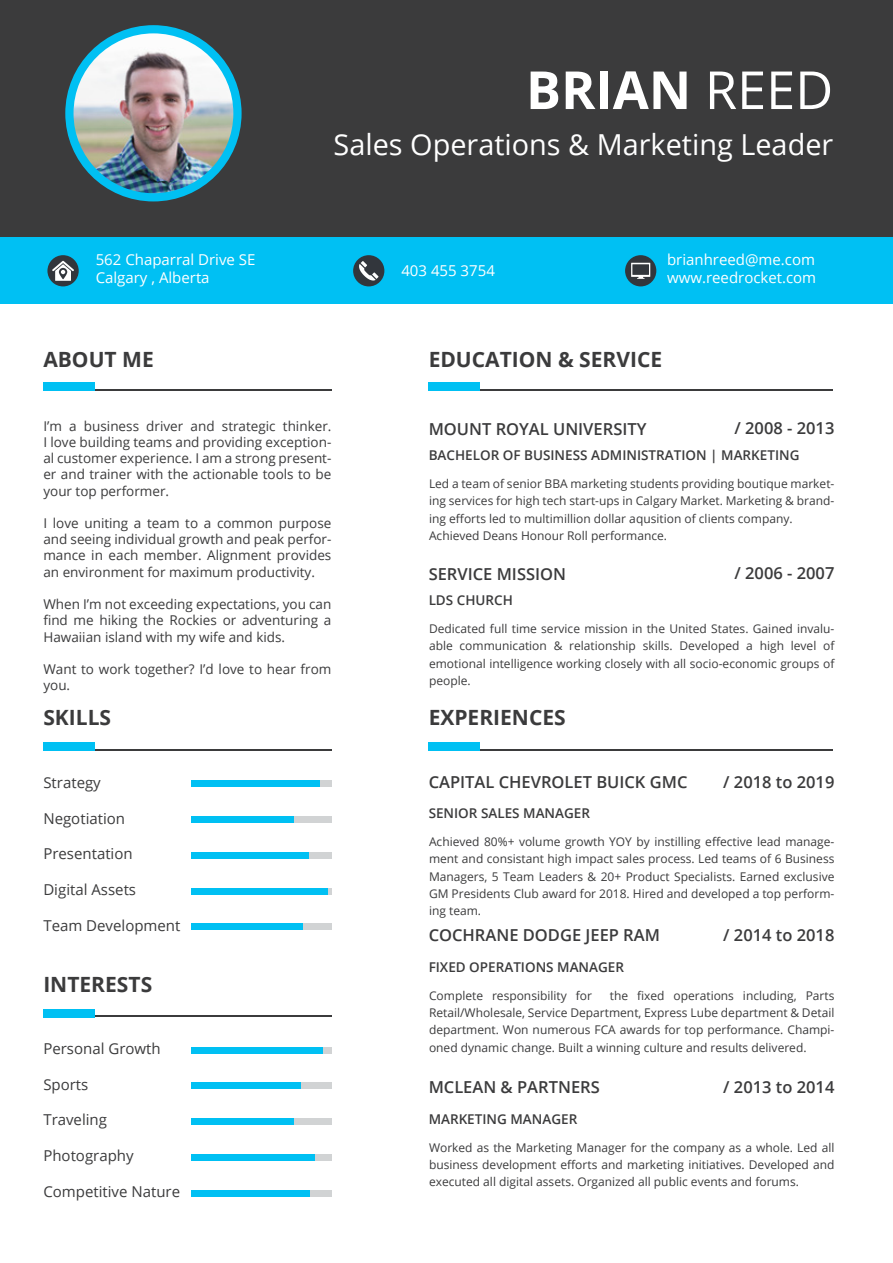
<style>
.page{position:relative;width:893px;height:1263px;background:#fff}
.page>*{position:absolute;margin:0;border:0;box-sizing:border-box;transform-origin:0 0}
.t1{font:700 52.5px "Open Sans";color:#fff}
.t2{font:28.95px "Open Sans";color:#fff}
.t3{font:700 21px "Open Sans";color:#3b3b3c}
.t4{font:600 16.5px "Open Sans";color:#3b3b3c}
.t5{font:15px "Open Sans";color:#3b3b3c}
.t6{font:15px/18px "Open Sans";color:#fff}
.t7{font:13.5px/16.2px "Open Sans";color:#3b3b3c;text-align:justify}
.t8{font:600 13.5px "Open Sans";color:#3b3b3c}
.t9{font:12px/17.4px "Open Sans";color:#3b3b3c;text-align:justify}
.s1{font-weight:400}
</style>
<div class="page">
<div style="left:0;top:235px;width:893px;height:69px;background:#00c0f3"></div>
<hr style="left:43px;top:389px;width:288px;height:1px;background:#3b3b3c">
<hr style="left:429px;top:389px;width:404px;height:1px;background:#3b3b3c">
<hr style="left:429px;top:749px;width:404px;height:1px;background:#3b3b3c">
<div style="left:191px;top:923px;width:140px;height:7px;background:#d1d3d4"></div>
<svg style="left:327px;top:888px;width:4px;height:7px"></svg>
<div style="left:191px;top:852px;width:140px;height:7px;background:#d1d3d4"></div>
<div style="left:191px;top:816px;width:140px;height:7px;background:#d1d3d4"></div>
<div style="left:191px;top:780px;width:140px;height:7px;background:#d1d3d4"></div>
<div style="left:191px;top:923px;width:112px;height:7px;background:#00c0f3"></div>
<div style="left:191px;top:888px;width:136px;height:7px;background:#00c0f3"></div>
<div style="left:191px;top:852px;width:117px;height:7px;background:#00c0f3"></div>
<div style="left:191px;top:816px;width:102px;height:7px;background:#00c0f3"></div>
<div style="left:191px;top:780px;width:129px;height:7px;background:#00c0f3"></div>
<hr style="left:43px;top:749px;width:288px;height:1px;background:#3b3b3c">
<div style="left:191px;top:1190px;width:140px;height:6px;background:#d1d3d4"></div>
<div style="left:191px;top:1154px;width:140px;height:7px;background:#d1d3d4"></div>
<div style="left:191px;top:1118px;width:140px;height:7px;background:#d1d3d4"></div>
<div style="left:191px;top:1082px;width:140px;height:7px;background:#d1d3d4"></div>
<div style="left:191px;top:1047px;width:140px;height:7px;background:#d1d3d4"></div>
<div style="left:191px;top:1190px;width:118px;height:6px;background:#00c0f3"></div>
<div style="left:191px;top:1154px;width:124px;height:7px;background:#00c0f3"></div>
<div style="left:191px;top:1118px;width:103px;height:7px;background:#00c0f3"></div>
<div style="left:191px;top:1082px;width:110px;height:7px;background:#00c0f3"></div>
<div style="left:191px;top:1047px;width:132px;height:7px;background:#00c0f3"></div>
<hr style="left:43px;top:1016px;width:288px;height:1px;background:#3b3b3c">
<div style="left:0;top:0;width:893px;height:236px;background:#3b3b3c"></div>
<div style="left:47px;top:255px;width:32px;height:31px;background:#32363c;border-radius:50%"></div>
<svg style="left:52px;top:261px;width:22px;height:20px"></svg>
<div style="left:625px;top:255px;width:31px;height:31px;background:#32363c;border-radius:50%"></div>
<svg style="left:631px;top:263px;width:19px;height:16px"></svg>
<div style="left:353px;top:255px;width:31px;height:31px;background:#32363c;border-radius:50%"></div>
<svg style="left:359px;top:261px;width:20px;height:20px"></svg>
<div style="left:43px;top:382px;width:52px;height:8px;background:#00c0f3"></div>
<div style="left:429px;top:382px;width:51px;height:8px;background:#00c0f3"></div>
<div style="left:43px;top:742px;width:52px;height:8px;background:#00c0f3"></div>
<div style="left:43px;top:1009px;width:52px;height:8px;background:#00c0f3"></div>
<div style="left:429px;top:742px;width:51px;height:8px;background:#00c0f3"></div>
<div style="left:65px;top:25px;width:177px;height:176px;background:#00c0f3;border-radius:50%"></div>
<img style="left:74px;top:33px;width:159px;height:160px;border-radius:80px">
<h1 class="t1" style="left:526px;top:53px;width:309px">BRIAN <span class="s1">REED</span></h1>
<h2 class="t2" style="left:334px;top:124px;width:501px">Sales Operations &amp; Marketing Leader</h2>
<p class="t6" style="left:96px;top:250px;width:161px">562 Chaparral Drive SE<br>Calgary , Alberta</p>
<p class="t6" style="left:667px;top:250px;width:151px">brianhreed@me.com www.reedrocket.com</p>
<p class="t6" style="left:401px;top:261px;width:95px">403 455 3754</p>
<h3 class="t3" style="left:43px;top:345px;width:112px">ABOUT ME</h3>
<p class="t7" style="left:43px;top:417px;width:290px">I’m a business driver and strategic thinker.<br>I love building teams and providing exception&shy;al customer experience. I am a strong present&shy;er and trainer with the actionable tools to be your top performer.</p>
<p class="t7" style="left:43px;top:515px;width:290px">I love uniting a team to a common purpose and seeing individual growth and peak perfor&shy;mance in each member. Alignment provides an environment for maximum productivity.</p>
<p class="t7" style="left:43px;top:596px;width:290px">When I’m not exceeding expectations, you can find me hiking the Rockies or adventuring a Hawaiian island with my wife and kids.</p>
<p class="t7" style="left:43px;top:660px;width:290px">Want to work together? I’d love to hear from you.</p>
<h3 class="t3" style="left:43px;top:703px;width:69px">SKILLS</h3>
<p class="t5" style="left:43px;top:772px;width:59px">Strategy</p>
<p class="t5" style="left:43px;top:808px;width:83px">Negotiation</p>
<p class="t5" style="left:43px;top:843px;width:91px">Presentation</p>
<p class="t5" style="left:43px;top:879px;width:94px">Digital Assets</p>
<p class="t5" style="left:43px;top:915px;width:139px">Team Development</p>
<h3 class="t3" style="left:43px;top:969px;width:110px">INTERESTS</h3>
<p class="t5" style="left:43px;top:1038px;width:119px">Personal Growth</p>
<p class="t5" style="left:43px;top:1074px;width:47px">Sports</p>
<p class="t5" style="left:43px;top:1110px;width:65px">Traveling</p>
<p class="t5" style="left:43px;top:1146px;width:92px">Photography</p>
<p class="t5" style="left:43px;top:1181px;width:138px">Competitive Nature</p>
<h3 class="t3" style="left:429px;top:345px;width:235px">EDUCATION &amp; SERVICE</h3>
<h3 class="t4" style="left:429px;top:417px;width:219px">MOUNT ROYAL UNIVERSITY</h3>
<h3 class="t4" style="left:734px;top:417px;width:101px">/ 2008 - 2013</h3>
<p class="t8" style="left:429px;top:446px;width:372px">BACHELOR OF BUSINESS ADMINISTRATION | MARKETING</p>
<p class="t9" style="left:429px;top:475px;width:407px;text-align:left">Led a team of senior BBA marketing students providing boutique market&shy;ing services for high tech start-ups in Calgary Market. Marketing &amp; brand&shy;ing efforts led to multimillion dollar aqusition of clients company.<br>Achieved Deans Honour Roll performance.</p>
<h3 class="t4" style="left:429px;top:563px;width:139px">SERVICE MISSION</h3>
<h3 class="t4" style="left:734px;top:562px;width:101px">/ 2006 - 2007</h3>
<p class="t8" style="left:429px;top:591px;width:86px">LDS CHURCH</p>
<p class="t9" style="left:429px;top:619px;width:407px">Dedicated full time service mission in the United States. Gained invalu&shy;able communication &amp; relationship skills. Developed a high level of emotional intelligence working closely with all socio-economic groups of people.</p>
<h3 class="t3" style="left:429px;top:703px;width:139px">EXPERIENCES</h3>
<h3 class="t4" style="left:429px;top:770px;width:260px">CAPITAL CHEVROLET BUICK GMC</h3>
<p class="t8" style="left:429px;top:804px;width:163px">SENIOR SALES MANAGER</p>
<h3 class="t4" style="left:723px;top:770px;width:113px">/ 2018 to 2019</h3>
<p class="t9" style="left:429px;top:832px;width:407px">Achieved 80%+ volume growth YOY by instilling effective lead manage&shy;ment and consistant high impact sales process. Led teams of 6 Business Managers, 5 Team Leaders &amp; 20+ Product Specialists. Earned exclusive GM Presidents Club award for 2018. Hired and developed a top perform&shy;ing team.</p>
<h3 class="t4" style="left:429px;top:924px;width:233px">COCHRANE DODGE JEEP RAM</h3>
<p class="t8" style="left:429px;top:958px;width:197px">FIXED OPERATIONS MANAGER</p>
<h3 class="t4" style="left:723px;top:924px;width:113px">/ 2014 to 2018</h3>
<p class="t9" style="left:429px;top:986px;width:407px;text-indent:181px">the fixed operations including, Parts Retail/Wholesale, Service Department, Express Lube department &amp; Detail department. Won numerous FCA awards for top performance. Champi&shy;oned dynamic change. Built a winning culture and results delivered.</p>
<p class="t9" style="left:429px;top:986px;width:164px">Complete responsibility for</p>
<h3 class="t4" style="left:429px;top:1076px;width:173px">MCLEAN &amp; PARTNERS</h3>
<p class="t8" style="left:429px;top:1110px;width:150px">MARKETING MANAGER</p>
<h3 class="t4" style="left:723px;top:1076px;width:113px">/ 2013 to 2014</h3>
<p class="t9" style="left:429px;top:1138px;width:407px">Worked as the Marketing Manager for the company as a whole. Led all business development efforts and marketing initiatives. Developed and executed all digital assets. Organized all public events and forums.</p>
</div>
